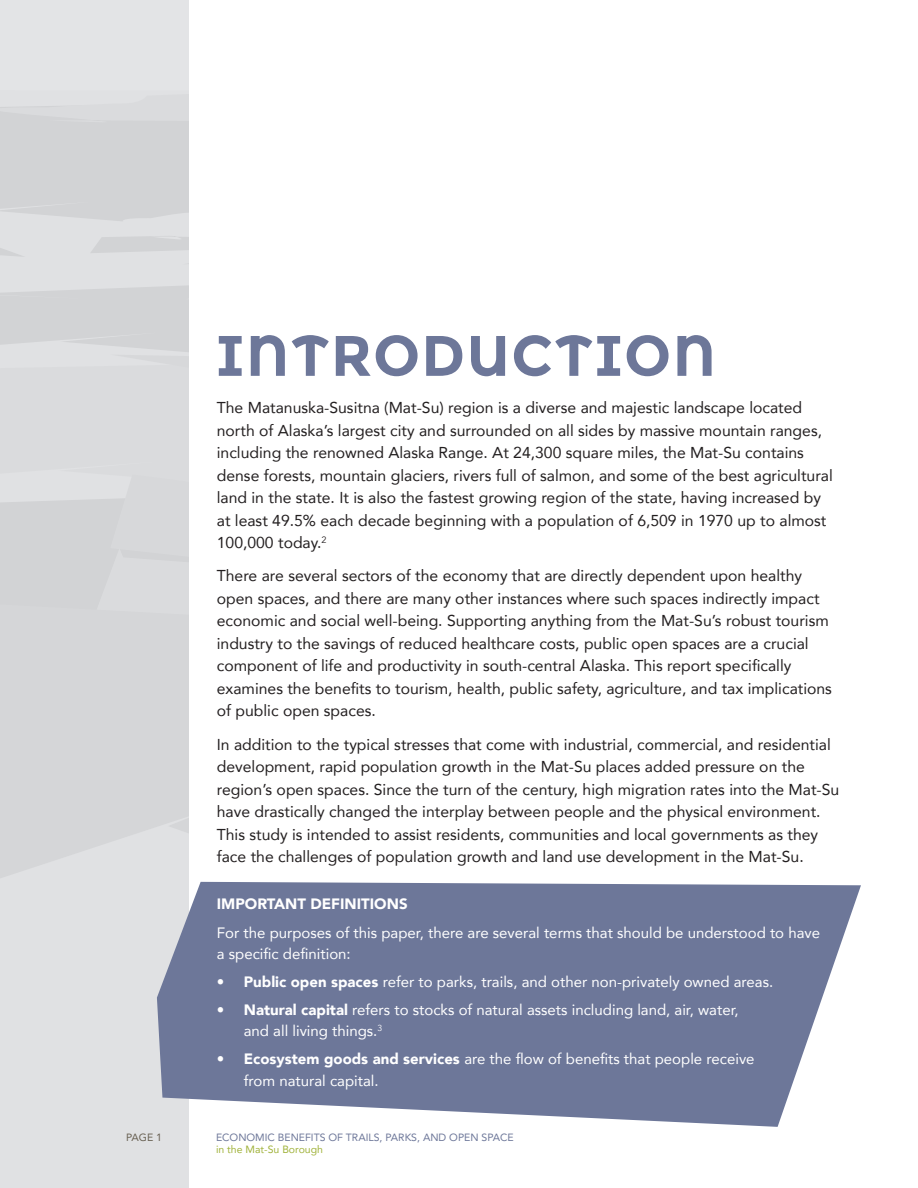
<style>
.page{position:relative;width:918px;height:1188px;background:#fff}
.page>*{position:absolute;margin:0;border:0;box-sizing:border-box;transform-origin:0 0}
.Header_a{font:700 57px "Montserrat Alternates";letter-spacing:.02em;color:#6d7799}
.body_copy{font:15.75px/22.5px "Avenir";color:#231f20}
.body_copy-2{font:15px/21px "Avenir";color:#fff}
.t1{font:900 15px "Avenir";color:#fff}
.t2{font:10.5px "Avenir";color:#6d7799}
.t3{font:10.5px "Avenir";color:#a0b23a}
.t4{font:10.5px "Avenir";color:#675f51}
.s1{font-weight:900}
</style>
<div class="page">
<div style="left:0;top:0;width:189px;height:1188px;background:#e3e4e6"></div>
<svg style="left:0;top:106px;width:189px;height:494px"></svg>
<svg style="left:0;top:600px;width:189px;height:278px;fill:#d5d6d8"></svg>
<svg style="left:157px;top:882px;width:704px;height:245px;background:#7f88a6"></svg>
<p class="t4" style="left:126px;top:1129px;width:37px">PAGE 1</p>
<p class="Header_a" style="left:216px;top:322px;width:502px">INTRODUCTION</p>
<p class="body_copy" style="left:217px;top:396px;width:618px">The Matanuska-Susitna (Mat-Su) region is a diverse and majestic landscape located north of Alaska’s largest city and surrounded on all sides by massive mountain ranges, including the renowned Alaska Range. At 24,300 square miles, the Mat-Su contains dense forests, mountain glaciers, rivers full of salmon, and some of the best agricultural land in the state. It is also the fastest growing region of the state, having increased by at least 49.5% each decade beginning with a population of 6,509 in 1970 up to almost 100,000 today.<sup>2</sup></p>
<p class="body_copy" style="left:217px;top:564px;width:617px">There are several sectors of the economy that are directly dependent upon healthy open spaces, and there are many other instances where such spaces indirectly impact economic and social well-being. Supporting anything from the Mat-Su’s robust tourism industry to the savings of reduced healthcare costs, public open spaces are a crucial component of life and productivity in south-central Alaska. This report specifically examines the benefits to tourism, health, public safety, agriculture, and tax implications of public open spaces.</p>
<p class="body_copy" style="left:217px;top:733px;width:624px">In addition to the typical stresses that come with industrial, commercial, and residential development, rapid population growth in the Mat-Su places added pressure on the region’s open spaces. Since the turn of the century, high migration rates into the Mat-Su have drastically changed the interplay between people and the physical environment.<br>This study is intended to assist residents, communities and local governments as they face the challenges of population growth and land use development in the Mat-Su.</p>
<p class="t1" style="left:217px;top:891px;width:192px">IMPORTANT DEFINITIONS</p>
<p class="body_copy-2" style="left:217px;top:922px;width:605px">For the purposes of this paper, there are several terms that should be understood to have a specific definition:</p>
<p class="body_copy-2" style="left:217px;top:971px;width:558px">• <span class="s1">Public open spaces</span> refer to parks, trails, and other non-privately owned areas.</p>
<p class="body_copy-2" style="left:244px;top:999px;width:496px;text-indent:-27px">• <span class="s1">Natural capital</span> refers to stocks of natural assets including land, air, water, and all living things.<sup>3</sup></p>
<p class="body_copy-2" style="left:244px;top:1047px;width:512px;line-height:22.5px;text-indent:-27px">• <span class="s1">Ecosystem goods and services</span> are the flow of benefits that people receive from natural capital.</p>
<p class="t2" style="left:216px;top:1129px;width:299px">ECONOMIC BENEFITS OF TRAILS, PARKS, AND OPEN SPACE</p>
<p class="t3" style="left:216px;top:1141px;width:109px">in the Mat-Su Borough</p>
</div>
